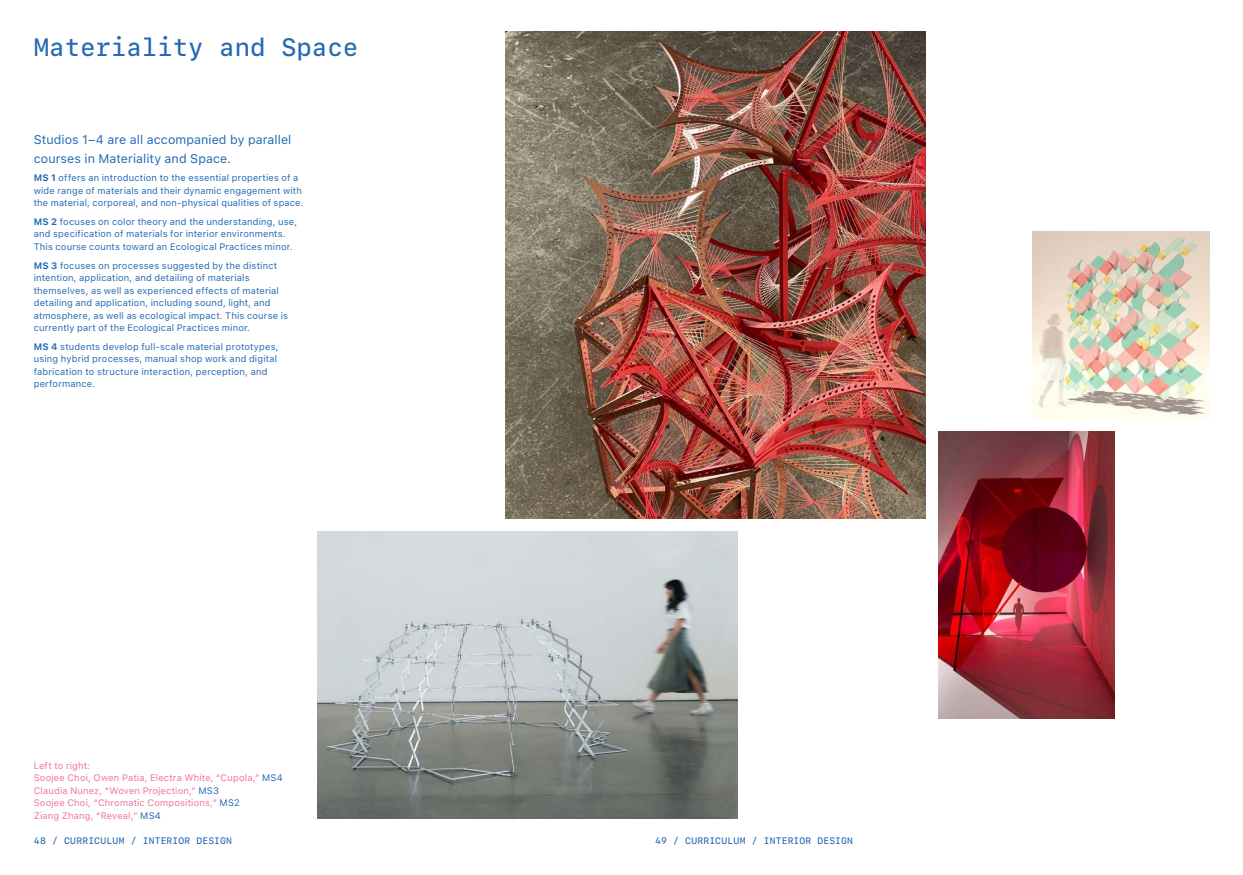
<style>
.page{position:relative;width:1243px;height:875px;background:#fff}
.page>*{position:absolute;margin:0;border:0;box-sizing:border-box;transform-origin:0 0}
.t1{font:500 25px "SF Mono";color:#246ab4}
.t2{font:12.5px/18.8px "SF Pro Text";letter-spacing:.005em;color:#246ab4}
.t3{font:9.38px/12.5px "SF Pro Text";letter-spacing:.02em;color:#246ab4}
.t4{font:9.38px/12.5px "SF Pro Text";letter-spacing:.02em;color:#f1729e}
.t5{font:500 9.38px "SF Mono";letter-spacing:.02em;color:#246ab4}
.s1{font-weight:700}
.s2{color:#246ab4}
</style>
<div class="page">
<img style="left:938px;top:431px;width:176px;height:288px">
<img style="left:506px;top:31px;width:420px;height:488px">
<img style="left:317px;top:531px;width:420px;height:288px">
<img style="left:1032px;top:231px;width:177px;height:188px">
<h1 class="t1" style="left:34px;top:28px;width:326px">Materiality and Space</h1>
<h2 class="t2" style="left:34px;top:130px;width:259px">Studios 1–4 are all accompanied by parallel courses in Materiality and Space.</h2>
<p class="t3" style="left:34px;top:172px;width:271px"><span class="s1">MS 1</span> offers an introduction to the essential properties of a wide range of materials and their dynamic engagement with the material, corporeal, and non-physical qualities of space.</p>
<p class="t3" style="left:34px;top:216px;width:265px"><span class="s1">MS 2</span> focuses on color theory and the understanding, use, and specification of materials for interior environments.<br>This course counts toward an Ecological Practices minor.</p>
<p class="t3" style="left:34px;top:259px;width:256px"><span class="s1">MS 3</span> focuses on processes suggested by the distinct intention, application, and detailing of materials themselves, as well as experienced effects of material detailing and application, including sound, light, and atmosphere, as well as ecological impact. This course is currently part of the Ecological Practices minor.</p>
<p class="t3" style="left:34px;top:340px;width:246px"><span class="s1">MS 4</span> students develop full-scale material prototypes, using hybrid processes, manual shop work and digital fabrication to structure interaction, perception, and performance.</p>
<p class="t4" style="left:34px;top:759px;width:251px">Left to right:<br>Soojee Choi, Owen Patia, Electra White, “Cupola,” <span class="s2">MS4<br></span>Claudia Nunez, “Woven Projection,” <span class="s2">MS3<br></span>Soojee Choi, “Chromatic Compositions,” <span class="s2">MS2<br></span>Ziang Zhang, “Reveal,” <span class="s2">MS4</span></p>
<p class="t5" style="left:34px;top:833px;width:200px">48 / CURRICULUM / INTERIOR DESIGN</p>
<p class="t5" style="left:655px;top:833px;width:199px">49 / CURRICULUM / INTERIOR DESIGN</p>
</div>
